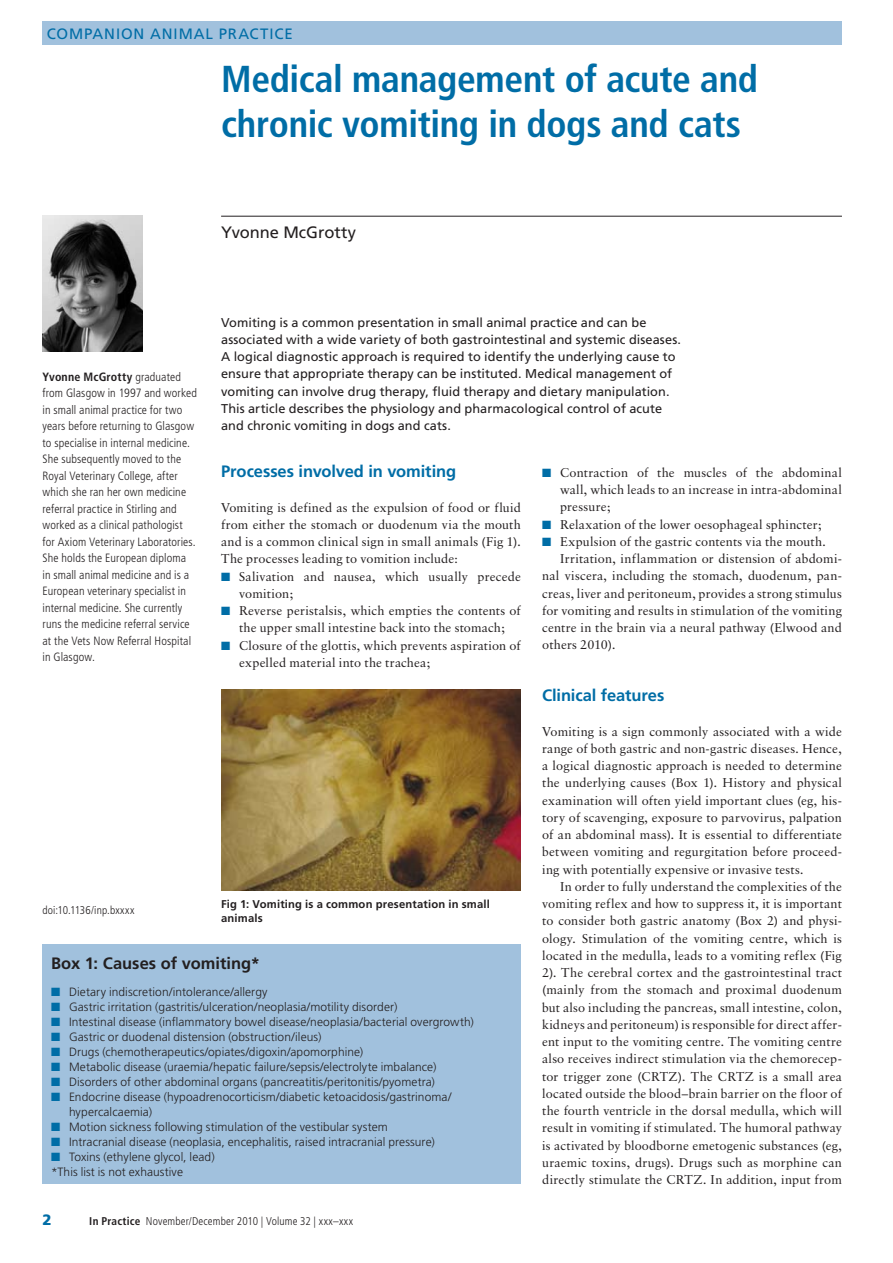
<style>
.page{position:relative;width:893px;height:1263px;background:#fff}
.page>*{position:absolute;margin:0;border:0;box-sizing:border-box;transform-origin:0 0}
.t1{font:700 condensed 37.5px/45px "Frutiger LT Std";letter-spacing:-.01em;color:#006da6}
.t2{font:700 16.5px "Frutiger LT Std";letter-spacing:-.005em;color:#006da6}
.t3{font:700 16.5px "Frutiger LT Std";color:#231f20}
.t4{font:16.5px "Frutiger LT Std";letter-spacing:-.01em;color:#231f20}
.t5{font:15px "Frutiger LT Std";letter-spacing:.06em;color:#006da6}
.t6{font:900 15px "Frutiger LT Std";color:#006da6}
.t7{font:12.75px/17.2px "Classical Garamond BT";letter-spacing:.015em;color:#231f20;text-align:justify}
.t8{font:12.75px/17.2px "Frutiger LT Std";letter-spacing:.005em;color:#231f20}
.t9{font:300 12px/15px "Frutiger LT Std";letter-spacing:.005em;color:#231f20}
.t10{font:300 condensed 12px/16.5px "Frutiger LT Std";letter-spacing:.01em;color:#231f20}
.t11{font:300 condensed 11.25px "Frutiger LT Std";letter-spacing:.01em;color:#231f20}
.t12{font:700 11.25px/13.5px "Frutiger LT Std";letter-spacing:.015em;color:#231f20}
.s1{font-weight:700}
.s2{color:#006da6}
</style>
<div class="page">
<div style="left:43px;top:21px;width:799px;height:24px;background:#a1c1dd"></div>
<hr style="left:221px;top:216px;width:621px;height:1px;background:#231f20">
<img style="left:43px;top:215px;width:99px;height:136px">
<div style="left:43px;top:944px;width:478px;height:240px;background:#a1c1dd"></div>
<img style="left:221px;top:690px;width:300px;height:201px">
<p class="t5" style="left:47px;top:25px;width:247px">Companion animal practice</p>
<h1 class="t1" style="left:221px;top:56px;width:538px">Medical management of acute and chronic vomiting in dogs and cats</h1>
<p class="t4" style="left:221px;top:222px;width:137px">Yvonne M cGrotty</p>
<p class="t8" style="left:221px;top:314px;width:461px">Vomiting is a common presentation in small animal practice and can be associated with a wide variety of both gastrointestinal and systemic diseases.<br>A logical diagnostic approach is required to identify the underlying cause to ensure that appropriate therapy can be instituted. Medical management of vomiting can involve drug therapy, fluid therapy and dietary manipulation.<br>This article describes the physiology and pharmacological control of acute and chronic vomiting in dogs and cats.</p>
<p class="t10" style="left:43px;top:368px;width:156px"><span class="s1">Yvonne McGrotty</span> graduated from Glasgow in 1997 and worked in small animal practice for two years before returning to Glasgow to specialise in internal medicine.<br>She subsequently moved to the<br>Royal Veterinary College, after which she ran her own medicine referral practice in Stirling and worked as a clinical pathologist for Axiom Veterinary Laboratories.<br>She holds the European diploma in small animal medicine and is a<br>European veterinary specialist in internal medicine. She currently runs the medicine referral service at the Vets Now Referral Hospital in Glasgow.</p>
<p class="t2" style="left:221px;top:462px;width:237px">Processes involved in vomiting</p>
<p class="t7" style="left:221px;top:498px;width:301px">Vomiting is defined as the expulsion of food or fluid from either the stomach or duodenum via the mouth and is a common clinical sign in small animals (Fig 1).<br>The processes leading to vomition include:</p>
<p class="t7" style="left:239px;top:567px;width:283px;text-indent:-18px"><span class="s2">■</span> Salivation and nausea, which usually precede vomition;</p>
<p class="t7" style="left:221px;top:602px;width:301px;text-align:center"><span class="s2">■</span> Reverse peristalsis, which empties the contents of the upper small intestine back into the stomach;</p>
<p class="t7" style="left:239px;top:636px;width:283px;text-indent:-18px"><span class="s2">■</span> Closure of the glottis, which prevents aspiration of expelled material into the trachea;</p>
<p class="t7" style="left:560px;top:464px;width:283px;text-indent:-18px"><span class="s2">■</span> Contraction of the muscles of the abdominal wall, which leads to an increase in intra-abdominal pressure;</p>
<p class="t7" style="left:542px;top:515px;width:281px"><span class="s2">■</span> Relaxation of the lower oesophageal sphincter;</p>
<p class="t7" style="left:542px;top:533px;width:285px"><span class="s2">■</span> Expulsion of the gastric contents via the mouth.</p>
<p class="t7" style="left:560px;top:550px;width:283px">Irritation, inflammation or distension of abdomi-</p>
<p class="t7" style="left:542px;top:567px;width:301px">nal viscera, including the stomach, duodenum, pan-</p>
<p class="t7" style="left:542px;top:584px;width:301px">creas, liver and peritoneum, provides a strong stimulus</p>
<p class="t7" style="left:542px;top:602px;width:301px">for vomiting and results in stimulation of the vomiting</p>
<p class="t7" style="left:542px;top:619px;width:301px">centre in the brain via a neural pathway (Elwood and</p>
<p class="t7" style="left:542px;top:636px;width:75px">others 2010).</p>
<p class="t2" style="left:542px;top:686px;width:124px">Clinical features</p>
<p class="t7" style="left:542px;top:722px;width:301px">Vomiting is a sign commonly associated with a wide range of both gastric and non-gastric diseases. Hence, a logical diagnostic approach is needed to determine the underlying causes (Box 1). History and physical examination will often yield important clues (eg, his&shy;tory of scavenging, exposure to parvovirus, palpation of an abdominal mass). It is essential to differentiate between vomiting and regurgitation before proceed&shy;ing with potentially expensive or invasive tests.</p>
<p class="t7" style="left:542px;top:878px;width:301px;text-indent:18px">In order to fully understand the complexities of the vomiting reflex and how to suppress it, it is important to consider both gastric anatomy (Box 2) and physi&shy;ology. Stimulation of the vomiting centre, which is located in the medulla, leads to a vomiting reflex (Fig 2). The cerebral cortex and the gastrointestinal tract (mainly from the stomach and proximal duodenum but also including the pancreas, small intestine, colon, kidneys and peritoneum) is responsible for direct affer&shy;ent input to the vomiting centre. The vomiting centre also receives indirect stimulation via the chemorecep&shy;tor trigger zone (CRTZ). The CRTZ is a small area located outside the blood–brain barrier on the floor of the fourth ventricle in the dorsal medulla, which will result in vomiting if stimulated. The humoral pathway is activated by bloodborne emetogenic substances (eg, uraemic toxins, drugs). Drugs such as morphine can directly stimulate the CRTZ. In addition, input from</p>
<p class="t12" style="left:221px;top:897px;width:270px">Fig 1: Vomiting is a common presentation in small animals</p>
<p class="t11" style="left:43px;top:904px;width:93px">doi:10.1136/inp.bxxxx</p>
<p class="t3" style="left:51px;top:953px;width:210px">Box 1: Causes of vomiting*</p>
<p class="t9" style="left:51px;top:984px;width:218px"><span class="s2">■</span> Dietary indiscretion/intolerance/allergy</p>
<p class="t9" style="left:51px;top:999px;width:348px"><span class="s2">■</span> Gastric irritation (gastritis/ulceration/neoplasia/motility disorder)</p>
<p class="t9" style="left:51px;top:1014px;width:424px"><span class="s2">■</span> Intestinal disease (inflammatory bowel disease/neoplasia/bacterial overgrowth)</p>
<p class="t9" style="left:51px;top:1029px;width:272px"><span class="s2">■</span> Gastric or duodenal distension (obstruction/ileus)</p>
<p class="t9" style="left:51px;top:1044px;width:314px"><span class="s2">■</span> Drugs (chemotherapeutics/opiates/digoxin/apomorphine)</p>
<p class="t9" style="left:51px;top:1059px;width:387px"><span class="s2">■</span> Metabolic disease (uraemia/hepatic failure/sepsis/electrolyte imbalance)</p>
<p class="t9" style="left:51px;top:1074px;width:385px"><span class="s2">■</span> Disorders of other abdominal organs (pancreatitis/peritonitis/pyometra)</p>
<p class="t9" style="left:69px;top:1089px;width:384px;text-indent:-18px"><span class="s2">■</span> Endocrine disease (hypoadrenocorticism/diabetic ketoacidosis/gastrinoma/ hypercalcaemia)</p>
<p class="t9" style="left:51px;top:1119px;width:338px"><span class="s2">■</span> Motion sickness following stimulation of the vestibular system</p>
<p class="t9" style="left:51px;top:1134px;width:385px"><span class="s2">■</span> Intracranial disease (neoplasia, encephalitis, raised intracranial pressure)</p>
<p class="t9" style="left:51px;top:1149px;width:165px"><span class="s2">■</span> Toxins (ethylene glycol, lead) *This list is not exhaustive</p>
<p class="t6" style="left:43px;top:1210px;width:11px">2</p>
<p class="t11" style="left:89px;top:1214px;width:265px"><span class="s1">In Practice</span> November/December 2010 | Volume 32 | xxx–xxx</p>
</div>
